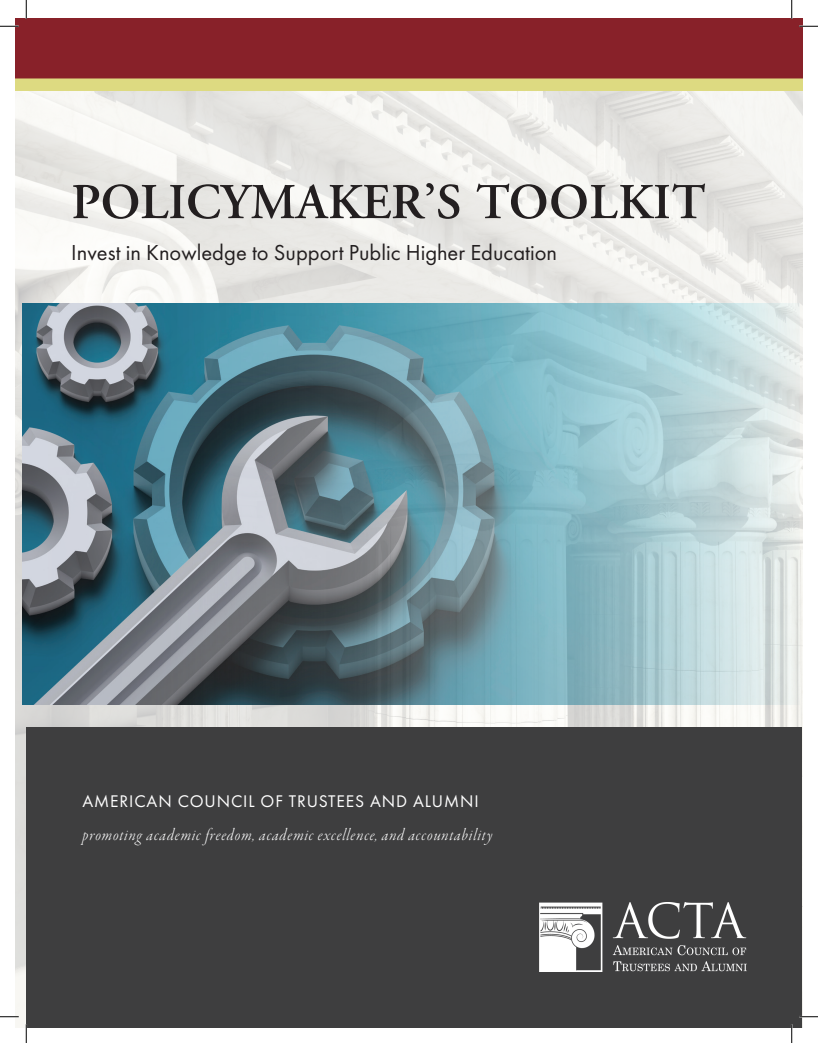
<style>
.page{position:relative;width:818px;height:1043px;background:#fff}
.page>*{position:absolute;margin:0;border:0;box-sizing:border-box;transform-origin:0 0}
.Footnote_Text{font:600 50px "Adobe Garamond Pro";color:#231f20}
.Footnote_Text-2{font:22.5px "Futura PT";color:#231f20}
.Footnote_Text-3{font:17.5px "Garamond Premr Pro Lt It Disp";letter-spacing:.05em;color:#fff}
.Footnote_Text-4{font:17.5px "Futura PT";letter-spacing:.05em;color:#fff}
</style>
<div class="page">
<img style="left:15px;top:91px;width:787px;height:937px">
<div style="left:26px;top:727px;width:775px;height:301px;background:#3e3e3f"></div>
<div style="left:15px;top:18px;width:787px;height:62px;background:#882129"></div>
<div style="left:15px;top:78px;width:787px;height:13px;background:#ddda81"></div>
<img style="left:539px;top:903px;width:207px;height:68px">
<img style="left:23px;top:303px;width:776px;height:401px">
<svg style="left:0;top:25px;width:19px;height:2px"></svg>
<svg style="left:799px;top:25px;width:19px;height:2px"></svg>
<svg style="left:0;top:1015px;width:19px;height:2px"></svg>
<svg style="left:799px;top:1015px;width:19px;height:2px"></svg>
<svg style="left:25px;top:0;width:2px;height:19px"></svg>
<svg style="left:25px;top:1024px;width:2px;height:18px"></svg>
<svg style="left:791px;top:0;width:1px;height:19px"></svg>
<svg style="left:791px;top:1024px;width:1px;height:18px"></svg>
<p class="Footnote_Text" style="left:71px;top:173px;width:635px">POLICYMAKER’S TOOLKIT</p>
<p class="Footnote_Text-2" style="left:71px;top:239px;width:487px">Invest in Knowledge to Support Public Higher Education</p>
<p class="Footnote_Text-4" style="left:82px;top:790px;width:397px">AMERICAN COUNCIL OF TRUSTEES AND ALUMNI</p>
<p class="Footnote_Text-3" style="left:82px;top:825px;width:411px">promoting academic freedom, academic excellence, and accountability</p>
</div>
